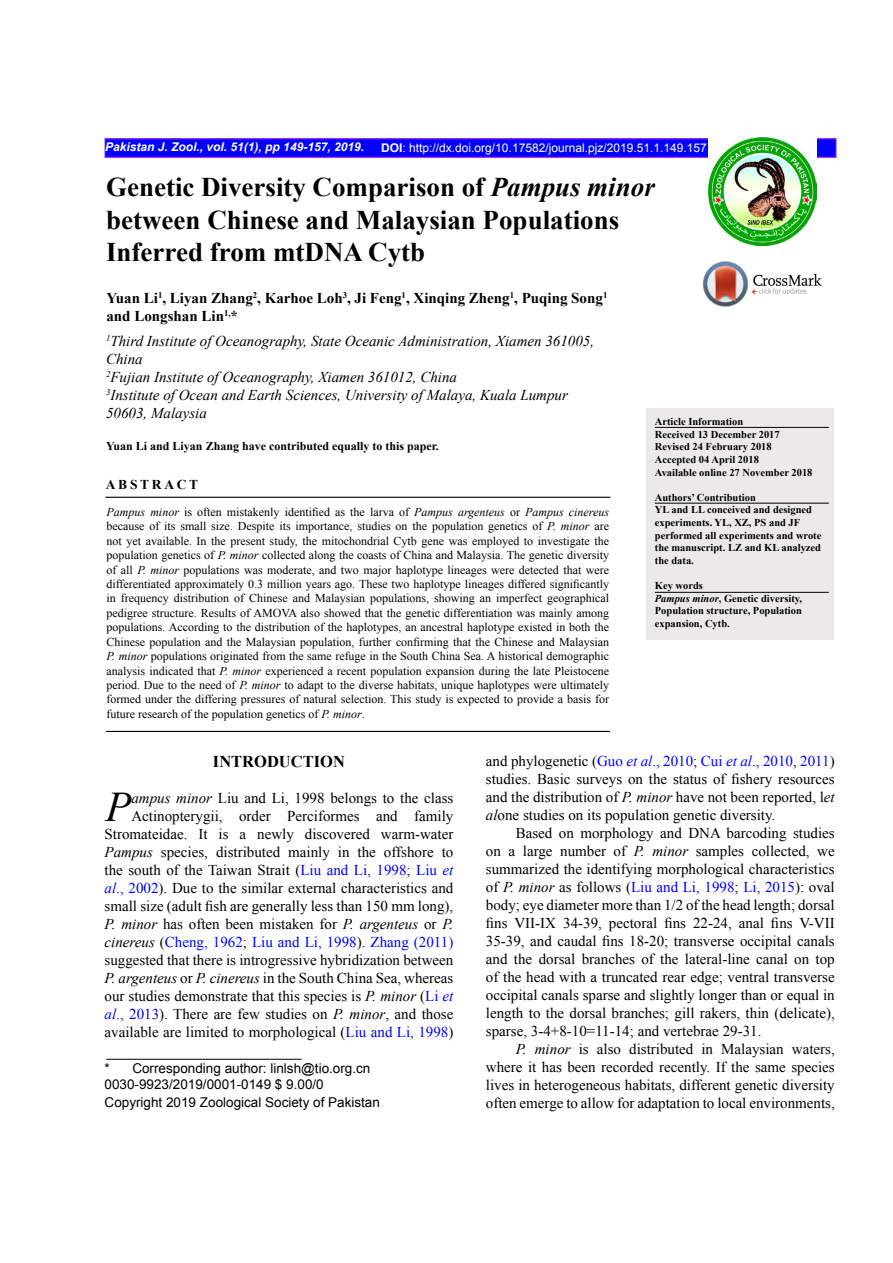
<style>
.page{position:relative;width:893px;height:1263px;background:#fff}
.page>*{position:absolute;margin:0;border:0;box-sizing:border-box;transform-origin:0 0}
.t1{font:italic 42.15px "Times New Roman";color:#000}
.t2{font:700 27px/32.4px "Times New Roman";color:#000}
.t3{font:700 16.5px "Times New Roman";color:#000}
.t4{font:15px/18px "Times New Roman";color:#000;text-align:justify}
.t5{font:italic 15px/18px "Times New Roman";color:#000}
.t6{font:700 15px/18px "Times New Roman";color:#000}
.t7{font:13.5px/16.2px "Arial";color:#000}
.t8{font:700 13.5px "Times New Roman";letter-spacing:.2em;color:#000}
.t9{font:12px/14.4px "Times New Roman";color:#000;text-align:justify}
.t10{font:12px "Arial";color:#fff}
.t11{font:700 12px "Times New Roman";color:#000}
.t12{font:italic 700 12px "Arial";color:#fff}
.t13{font:700 10.5px/12.6px "Times New Roman";color:#000}
.s1{font-weight:700}
.s2{font-style:italic}
.s3{color:#00f}
.s4{font-style:italic;color:#00f}
</style>
<div class="page">
<img style="left:702px;top:261px;width:120px;height:45px">
<div style="left:105px;top:138px;width:731px;height:20px;background:#00f;border:2px solid #60f"></div>
<img style="left:708px;top:138px;width:108px;height:108px">
<div style="left:646px;top:408px;width:187px;height:231px;background:#ece9e9"></div>
<hr style="left:655px;top:503px;width:174px;height:1px;background:#000">
<hr style="left:105px;top:497px;width:505px;height:1px;background:#000">
<hr style="left:106px;top:731px;width:504px;height:1px;background:#000">
<hr style="left:655px;top:427px;width:174px;height:1px;background:#000">
<hr style="left:106px;top:1059px;width:196px;height:1px;background:#000">
<hr style="left:655px;top:592px;width:174px;height:1px;background:#000">
<p class="t12" style="left:105px;top:139px;width:260px">Pakistan J. Zool., vol. 51(1), pp 149-157, 2019.</p>
<p class="t10" style="left:381px;top:140px;width:327px"><span class="s1">DOI</span>: http://dx.doi.org/10.17582/journal.pjz/2019.51.1.149.157</p>
<h2 class="t2" style="left:106px;top:171px;width:550px">Genetic Diversity Comparison of <span class="s2">Pampus minor </span>between Chinese and Malaysian Populations<br>Inferred from mtDNA Cytb</h2>
<p class="t6" style="left:106px;top:289px;width:502px">Yuan Li<sup>1</sup>, Liyan Zhang<sup>2</sup>, Karhoe Loh<sup>3</sup>, Ji Feng<sup>1</sup>, Xinqing Zheng<sup>1</sup>, Puqing Song<sup>1 </sup>and Longshan Lin<sup>1,</sup>*</p>
<p class="t5" style="left:106px;top:331px;width:490px"><sup>1</sup>Third Institute of Oceanography, State Oceanic Administration, Xiamen 361005, China<br><sup>2</sup>Fujian Institute of Oceanography, Xiamen 361012, China<br><sup>3</sup>Institute of Ocean and Earth Sciences, University of Malaya, Kuala Lumpur 50603, Malaysia</p>
<p class="t11" style="left:106px;top:438px;width:334px">Yuan Li and Liyan Zhang have contributed equally to this paper.</p>
<p class="t13" style="left:655px;top:415px;width:159px">Article Information<br>Received 13 December 2017<br>Revised 24 February 2018<br>Accepted 04 April 2018<br>Available online 27 November 2018</p>
<p class="t13" style="left:655px;top:491px;width:168px">Authors’ Contribution<br>YL and LL conceived and designed experiments. YL, XZ, PS and JF performed all experiments and wrote the manuscript. LZ and KL analyzed the data.</p>
<p class="t13" style="left:655px;top:579px;width:149px">Key words<br><span class="s2">Pampus minor</span>, Genetic diversity,<br>Population structure, Population expansion, Cytb.</p>
<p class="t8" style="left:106px;top:475px;width:94px">ABSTRACT</p>
<p class="t9" style="left:107px;top:505px;width:504px"><span class="s2">Pampus minor</span> is often mistakenly identified as the larva of <span class="s2">Pampus argenteus</span> or <span class="s2">Pampus cinereus </span>because of its small size. Despite its importance, studies on the population genetics of <span class="s2">P. minor</span> are not yet available. In the present study, the mitochondrial Cytb gene was employed to investigate the population genetics of <span class="s2">P. minor</span> collected along the coasts of China and Malaysia. The genetic diversity of all <span class="s2">P. minor</span> populations was moderate, and two major haplotype lineages were detected that were differentiated approximately 0.3 million years ago. These two haplotype lineages differed significantly in frequency distribution of Chinese and Malaysian populations, showing an imperfect geographical pedigree structure. Results of AMOVA also showed that the genetic differentiation was mainly among populations. According to the distribution of the haplotypes, an ancestral haplotype existed in both the Chinese population and the Malaysian population, further confirming that the Chinese and Malaysian <span class="s2">P. minor</span> populations originated from the same refuge in the South China Sea. A historical demographic analysis indicated that <span class="s2">P. minor</span> experienced a recent population expansion during the late Pleistocene period. Due to the need of <span class="s2">P. minor</span> to adapt to the diverse habitats, unique haplotypes were ultimately formed under the differing pressures of natural selection. This study is expected to provide a basis for future research of the population genetics of <span class="s2">P. minor</span>.</p>
<p class="t3" style="left:213px;top:750px;width:133px">INTRODUCTION</p>
<h1 class="t1" style="left:106px;top:778px;width:27px">P</h1>
<p class="t4" style="left:486px;top:752px;width:350px">and phylogenetic (<span class="s3">Guo</span> <span class="s4">et al</span><span class="s3">., 2010</span>; <span class="s3">Cui</span> <span class="s4">et al</span><span class="s3">., 2010</span>, <span class="s3">2011</span>) studies. Basic surveys on the status of fishery resources and the distribution of <span class="s2">P. minor</span> have not been reported, l<span class="s2">et al</span>one studies on its population genetic diversity.</p>
<p class="t4" style="left:486px;top:824px;width:350px;text-indent:30px">Based on morphology and DNA barcoding studies on a large number of <span class="s2">P. minor</span> samples collected, we summarized the identifying morphological characteristics of <span class="s2">P. minor</span> as follows (<span class="s3">Liu and Li, 1998</span>; <span class="s3">Li, 2015</span>): oval body; eye diameter more than 1/2 of the head length; dorsal fins VII-IX 34-39, pectoral fins 22-24, anal fins V-VII 35-39, and caudal fins 18-20; transverse occipital canals and the dorsal branches of the lateral-line canal on top of the head with a truncated rear edge; ventral transverse occipital canals sparse and slightly longer than or equal in length to the dorsal branches; gill rakers, thin (delicate), sparse, 3-4+8-10=11-14; and vertebrae 29-31.</p>
<p class="t4" style="left:486px;top:1040px;width:350px;text-indent:30px"><span class="s2">P. minor</span> is also distributed in Malaysian waters, where it has been recorded recently. If the same species lives in heterogeneous habitats, different genetic diversity often emerge to allow for adaptation to local environments,</p>
<p class="t4" style="left:105px;top:789px;width:350px;text-align:right"><span class="s2">ampus minor</span> Liu and Li, 1998 belongs to the class Actinopterygii, order Perciformes and family Stromateidae. It is a newly discovered warm-water <span class="s2">Pampus</span> species, distributed mainly in the offshore to the south of the Taiwan Strait (<span class="s3">Liu and Li, 1998</span>; <span class="s3">Liu</span> <span class="s4">et al</span><span class="s3">., 2002</span>). Due to the similar external characteristics and small size (adult fish are generally less than 150 mm long), <span class="s2">P. minor</span> has often been mistaken for <span class="s2">P. argenteus</span> or <span class="s2">P. cinereus</span> (<span class="s3">Cheng, 1962</span>; <span class="s3">Liu and Li, 1998</span>). <span class="s3">Zhang (2011) </span>suggested that there is introgressive hybridization between <span class="s2">P. argenteus</span> or <span class="s2">P. cinereus</span> in the South China Sea, whereas our studies demonstrate that this species is <span class="s2">P. minor</span> (<span class="s3">Li</span> <span class="s4">et al</span><span class="s3">., 2013</span>). There are few studies on <span class="s2">P. minor</span>, and those available are limited to morphological (<span class="s3">Liu and Li, 1998</span>)</p>
<p class="t7" style="left:105px;top:1060px;width:267px">* Corresponding author: linlsh@tio.org.cn<br>0030-9923/2019/0001-0149 $ 9.00/0</p>
<p class="t7" style="left:105px;top:1094px;width:277px">Copyright 2019 Zoological Society of Pakistan</p>
</div>
